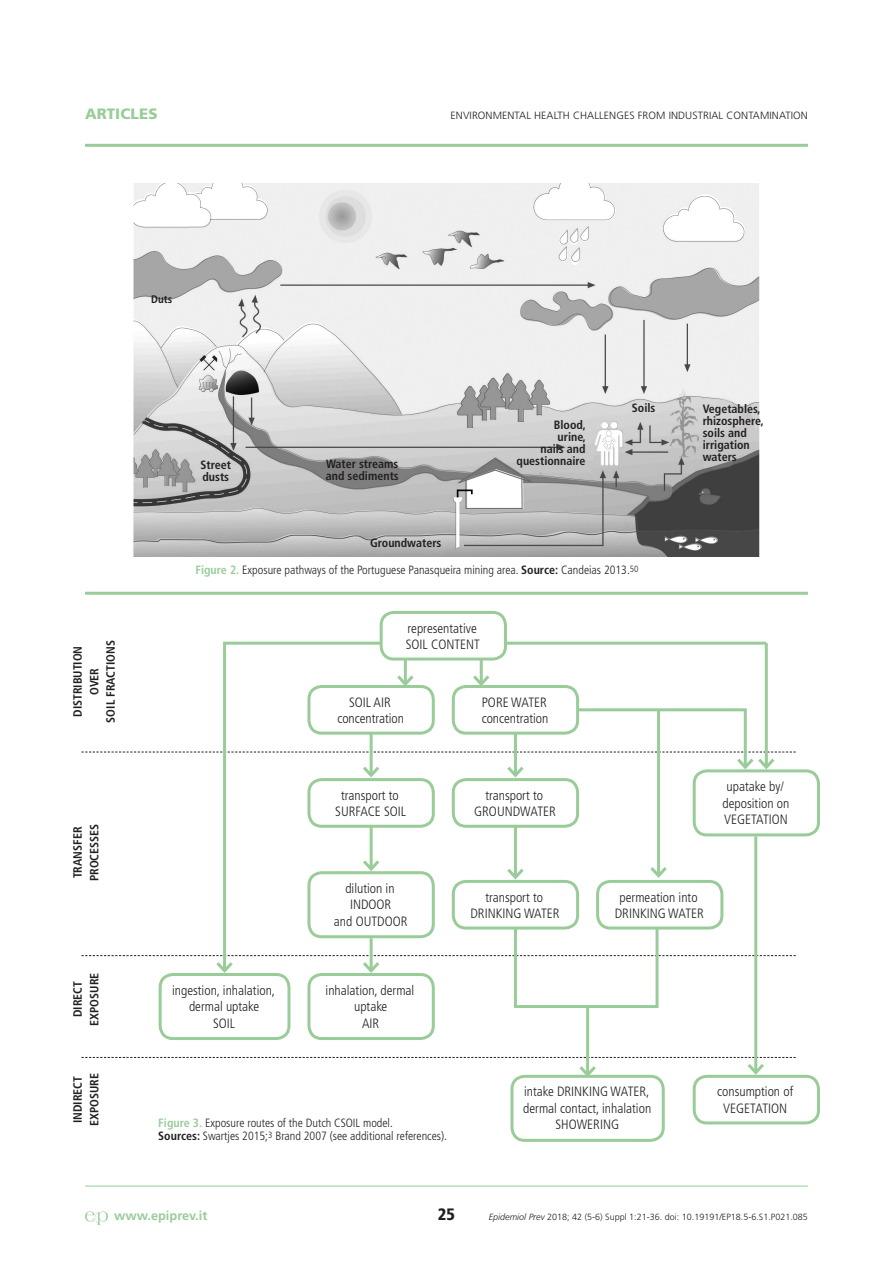
<style>
.page{position:relative;width:893px;height:1263px;background:#fff}
.page>*{position:absolute;margin:0;border:0;box-sizing:border-box;transform-origin:0 0}
.t1{font:900 condensed 16.5px "Frutiger";color:#231f20}
.t2{font:900 15px "Frutiger";letter-spacing:.01em;color:#9c9}
._03_Dida{font:300 condensed 13.5px/16.5px "Frutiger";color:#231f20;text-align:center}
.t3{font:700 12.75px "Frutiger";color:#9c9}
._03_Dida-2{font:700 condensed 12px/16.5px "Frutiger";color:#231f20;text-align:center}
._03_Dida-3{font:300 condensed 12px "Frutiger";color:#231f20}
._03_Dida-4{font:700 condensed 10.95px "Frutiger";color:#231f20}
.t4{font:300 10.5px "Frutiger";letter-spacing:.01em;color:#231f20}
.t5{font:300 9px "Frutiger";color:#231f20}
.s1{font-weight:700;color:#9c9}
.s2{font-weight:700}
.s3{font-style:italic}
</style>
<div class="page">
<hr style="left:85px;top:1186px;width:723px;height:1px;background:#9c9">
<svg style="left:85px;top:1211px;width:23px;height:14px"></svg>
<hr style="left:85px;top:144px;width:723px;height:3px;background:#9c9">
<hr style="left:85px;top:592px;width:723px;height:3px;background:#9c9">
<img style="left:133px;top:184px;width:627px;height:373px">
<div style="left:307px;top:973px;width:128px;height:67px;border:3px solid #9c9;border-radius:13px"></div>
<div style="left:159px;top:973px;width:131px;height:67px;border:3px solid #9c9;border-radius:13px"></div>
<div style="left:307px;top:778px;width:128px;height:50px;border:3px solid #9c9;border-radius:13px"></div>
<div style="left:452px;top:778px;width:127px;height:50px;border:3px solid #9c9;border-radius:13px"></div>
<div style="left:693px;top:769px;width:127px;height:67px;border:3px solid #9c9;border-radius:13px"></div>
<div style="left:693px;top:1075px;width:127px;height:49px;border:3px solid #9c9;border-radius:13px"></div>
<div style="left:510px;top:1075px;width:155px;height:67px;border:3px solid #9c9;border-radius:13px"></div>
<div style="left:307px;top:871px;width:128px;height:67px;border:3px solid #9c9;border-radius:13px"></div>
<div style="left:452px;top:880px;width:127px;height:49px;border:3px solid #9c9;border-radius:13px"></div>
<div style="left:596px;top:880px;width:127px;height:49px;border:3px solid #9c9;border-radius:13px"></div>
<svg style="left:223px;top:640px;width:173px;height:315px"></svg>
<hr style="left:480px;top:642px;width:286px;height:3px;background:#9c9">
<hr style="left:754px;top:836px;width:3px;height:236px;background:#9c9">
<hr style="left:404px;top:655px;width:3px;height:29px;background:#9c9">
<svg style="left:394px;top:672px;width:20px;height:13px"></svg>
<hr style="left:480px;top:655px;width:3px;height:29px;background:#9c9">
<svg style="left:473px;top:672px;width:17px;height:13px"></svg>
<hr style="left:370px;top:825px;width:3px;height:44px;background:#9c9">
<svg style="left:360px;top:857px;width:22px;height:16px"></svg>
<hr style="left:514px;top:825px;width:3px;height:52px;background:#9c9">
<svg style="left:504px;top:869px;width:23px;height:13px"></svg>
<div style="left:514px;top:927px;width:145px;height:81px;border:3px solid #9c9"></div>
<hr style="left:586px;top:1006px;width:3px;height:69px;background:#9c9">
<svg style="left:81px;top:1057px;width:715px;height:22px"></svg>
<hr style="left:370px;top:938px;width:3px;height:33px;background:#9c9">
<svg style="left:81px;top:955px;width:715px;height:20px"></svg>
<div style="left:381px;top:612px;width:124px;height:47px;background:#fff;border-radius:13px"></div>
<div style="left:380px;top:611px;width:127px;height:49px;border:3px solid #9c9;border-radius:13px"></div>
<hr style="left:765px;top:643px;width:3px;height:124px;background:#9c9">
<svg style="left:81px;top:707px;width:715px;height:73px"></svg>
<hr style="left:657px;top:710px;width:3px;height:166px;background:#9c9">
<svg style="left:650px;top:867px;width:17px;height:11px"></svg>
<div style="left:309px;top:686px;width:124px;height:47px;background:#fff;border-radius:13px"></div>
<div style="left:307px;top:685px;width:128px;height:50px;border:3px solid #9c9;border-radius:13px"></div>
<div style="left:453px;top:686px;width:125px;height:47px;background:#fff;border-radius:13px"></div>
<div style="left:452px;top:685px;width:127px;height:50px;border:3px solid #9c9;border-radius:13px"></div>
<p class="t2" style="left:85px;top:105px;width:74px">ARTICLES</p>
<p class="t4" style="left:451px;top:109px;width:359px">ENVIRONMENTAL HEALTH CHALLENGES FROM INDUSTRIAL CONTAMINATION</p>
<p class="_03_Dida-4" style="left:151px;top:292px;width:22px">Duts</p>
<p class="_03_Dida-2" style="left:70px;top:717px;width:73px;rotate:-90deg">DISTRIBUTION<br>OVER</p>
<p class="_03_Dida-2" style="left:103px;top:722px;width:84px;rotate:-90deg">SOIL FRACTIONS</p>
<p class="_03_Dida-2" style="left:70px;top:878px;width:53px;rotate:-90deg">TRANSFER</p>
<p class="_03_Dida-2" style="left:86px;top:881px;width:59px;rotate:-90deg">PROCESSES</p>
<p class="_03_Dida-2" style="left:201px;top:457px;width:32px">Street</p>
<p class="_03_Dida-2" style="left:203px;top:469px;width:28px">dusts</p>
<p class="_03_Dida-2" style="left:326px;top:455px;width:74px">Water streams</p>
<p class="_03_Dida-2" style="left:326px;top:467px;width:74px">and sediments</p>
<p class="_03_Dida-2" style="left:370px;top:535px;width:73px">Groundwaters</p>
<p class="_03_Dida-2" style="left:554px;top:416px;width:34px">Blood,</p>
<p class="_03_Dida-2" style="left:558px;top:428px;width:30px">urine,</p>
<p class="_03_Dida-2" style="left:540px;top:440px;width:47px">nails and</p>
<p class="_03_Dida-2" style="left:517px;top:452px;width:71px">questionnaire</p>
<p class="_03_Dida-2" style="left:632px;top:400px;width:25px">Soils</p>
<p class="_03_Dida-3" style="left:195px;top:563px;width:445px"><span class="s1">Figure 2.</span> Exposure pathways of the Portuguese Panasqueira mining area. <span class="s2">Source:</span> Candeias 2013.<sup>50</sup></p>
<p class="_03_Dida" style="left:407px;top:620px;width:71px">representative</p>
<p class="_03_Dida" style="left:406px;top:636px;width:76px">SOIL CONTENT</p>
<p class="_03_Dida" style="left:349px;top:694px;width:43px">SOIL AIR</p>
<p class="_03_Dida" style="left:337px;top:710px;width:68px">concentration</p>
<p class="_03_Dida" style="left:341px;top:787px;width:59px">transport to</p>
<p class="_03_Dida" style="left:335px;top:803px;width:72px">SURFACE SOIL</p>
<p class="_03_Dida" style="left:482px;top:694px;width:67px">PORE WATER</p>
<p class="_03_Dida" style="left:482px;top:710px;width:68px">concentration</p>
<p class="_03_Dida" style="left:486px;top:787px;width:59px">transport to</p>
<p class="_03_Dida" style="left:474px;top:803px;width:83px">GROUNDWATER</p>
<p class="_03_Dida-2" style="left:703px;top:401px;width:60px">Vegetables,</p>
<p class="_03_Dida-2" style="left:703px;top:413px;width:63px">rhizosphere,</p>
<p class="_03_Dida-2" style="left:703px;top:425px;width:46px">soils and</p>
<p class="_03_Dida-2" style="left:703px;top:437px;width:49px">irrigation</p>
<p class="_03_Dida-2" style="left:703px;top:449px;width:36px">waters</p>
<p class="_03_Dida" style="left:727px;top:778px;width:59px">upatake by/</p>
<p class="_03_Dida" style="left:723px;top:795px;width:68px">deposition on</p>
<p class="_03_Dida" style="left:724px;top:811px;width:65px">VEGETATION</p>
<p class="_03_Dida" style="left:345px;top:880px;width:51px">dilution in</p>
<p class="_03_Dida" style="left:350px;top:897px;width:43px">INDOOR</p>
<p class="_03_Dida" style="left:334px;top:913px;width:75px">and OUTDOOR</p>
<p class="_03_Dida" style="left:486px;top:889px;width:59px">transport to</p>
<p class="_03_Dida" style="left:470px;top:905px;width:91px">DRINKING WATER</p>
<p class="_03_Dida" style="left:620px;top:889px;width:80px">permeation into</p>
<p class="_03_Dida" style="left:615px;top:905px;width:91px">DRINKING WATER</p>
<p class="_03_Dida-2" style="left:70px;top:1017px;width:38px;rotate:-90deg">DIRECT</p>
<p class="_03_Dida-2" style="left:86px;top:1026px;width:54px;rotate:-90deg">EXPOSURE</p>
<p class="_03_Dida-2" style="left:70px;top:1123px;width:49px;rotate:-90deg">INDIRECT</p>
<p class="_03_Dida-2" style="left:86px;top:1126px;width:54px;rotate:-90deg">EXPOSURE</p>
<p class="_03_Dida" style="left:172px;top:982px;width:105px">ingestion, inhalation,</p>
<p class="_03_Dida" style="left:189px;top:998px;width:72px">dermal uptake</p>
<p class="_03_Dida" style="left:213px;top:1015px;width:24px">SOIL</p>
<p class="_03_Dida" style="left:326px;top:982px;width:90px">inhalation, dermal uptake</p>
<p class="_03_Dida" style="left:362px;top:1015px;width:19px">AIR</p>
<p class="_03_Dida-3" style="left:158px;top:1116px;width:236px"><span class="s1">Figure 3.</span> Exposure routes of the Dutch CSOIL model.</p>
<p class="_03_Dida-3" style="left:158px;top:1129px;width:290px"><span class="s2">Sources:</span> Swartjes 2015;<sup>3</sup> Brand 2007 (see additional references).</p>
<p class="t3" style="left:114px;top:1208px;width:95px">www.epiprev.it</p>
<p class="t1" style="left:438px;top:1205px;width:19px">25</p>
<p class="_03_Dida" style="left:524px;top:1084px;width:127px">intake DRINKING WATER,</p>
<p class="_03_Dida" style="left:523px;top:1100px;width:130px">dermal contact, inhalation</p>
<p class="_03_Dida" style="left:555px;top:1117px;width:65px">SHOWERING</p>
<p class="_03_Dida" style="left:717px;top:1084px;width:78px">consumption of</p>
<p class="_03_Dida" style="left:723px;top:1100px;width:65px">VEGETATION</p>
<p class="t5" style="left:489px;top:1212px;width:321px"><span class="s3">Epidemiol Prev</span> 2018; 42 (5-6) Suppl 1:21-36. doi: 10.19191/EP18.5-6.S1.P021.085</p>
</div>
